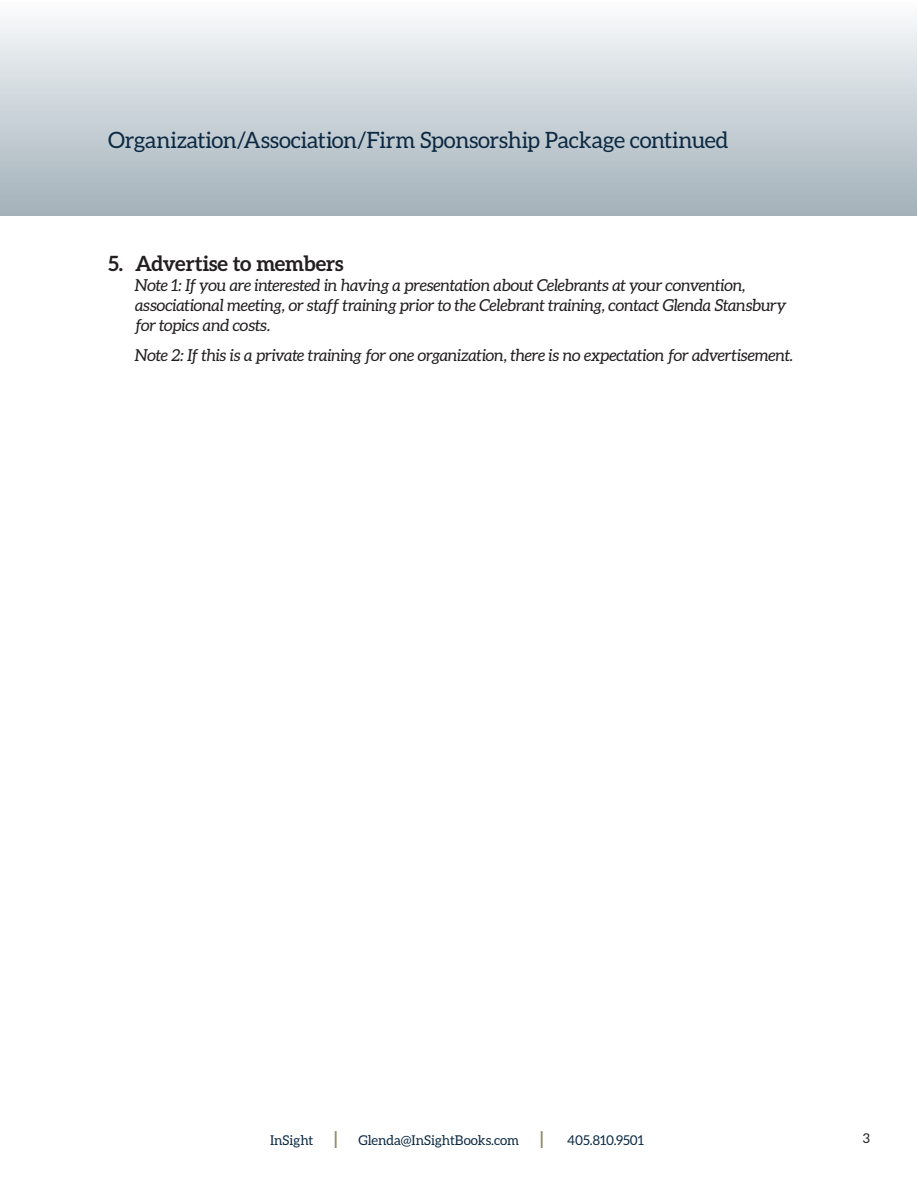
<style>
.page{position:relative;width:918px;height:1188px;background:#fff}
.page>*{position:absolute;margin:0;border:0;box-sizing:border-box;transform-origin:0 0}
.head{font:22.5px "Aleo";letter-spacing:-.01em;color:#0c2943}
.body_tabs_first_line{font:700 21px "Aleo";letter-spacing:-.005em;color:#231f20}
.body_tabs_ital{font:italic 16.5px/19.8px "Aleo";letter-spacing:-.015em;color:#231f20}
.t1{font:13.5px "Aleo";color:#0c2943}
.t2{font:13.5px "Aleo";color:#231f20}
.s1{font-weight:700;font-size:18px;color:#8d8865}
</style>
<div class="page">
<div style="left:0;top:0;width:917px;height:216px;background:linear-gradient(to bottom,#fbfcfd,#a2b1b9)"></div>
<p class="head" style="left:108px;top:127px;width:622px">Organization/Association/Firm Sponsorship Package continued</p>
<p class="body_tabs_first_line" style="left:108px;top:252px;width:237px">5. Advertise to members</p>
<p class="body_tabs_ital" style="left:135px;top:275px;width:653px">Note 1: If you are interested in having a presentation about Celebrants at your convention, associational meeting, or staff training prior to the Celebrant training, contact Glenda Stansbury for topics and costs.</p>
<p class="body_tabs_ital" style="left:135px;top:345px;width:660px">Note 2: If this is a private training for one organization, there is no expectation for advertisement.</p>
<p class="t1" style="left:270px;top:1132px;width:69px">InSight <span class="s1">|</span></p>
<p class="t1" style="left:359px;top:1132px;width:186px">Glenda@InSightBooks.com <span class="s1">|</span></p>
<p class="t1" style="left:567px;top:1132px;width:78px">405.810.9501</p>
<p class="t2" style="left:863px;top:1130px;width:9px">3</p>
</div>
